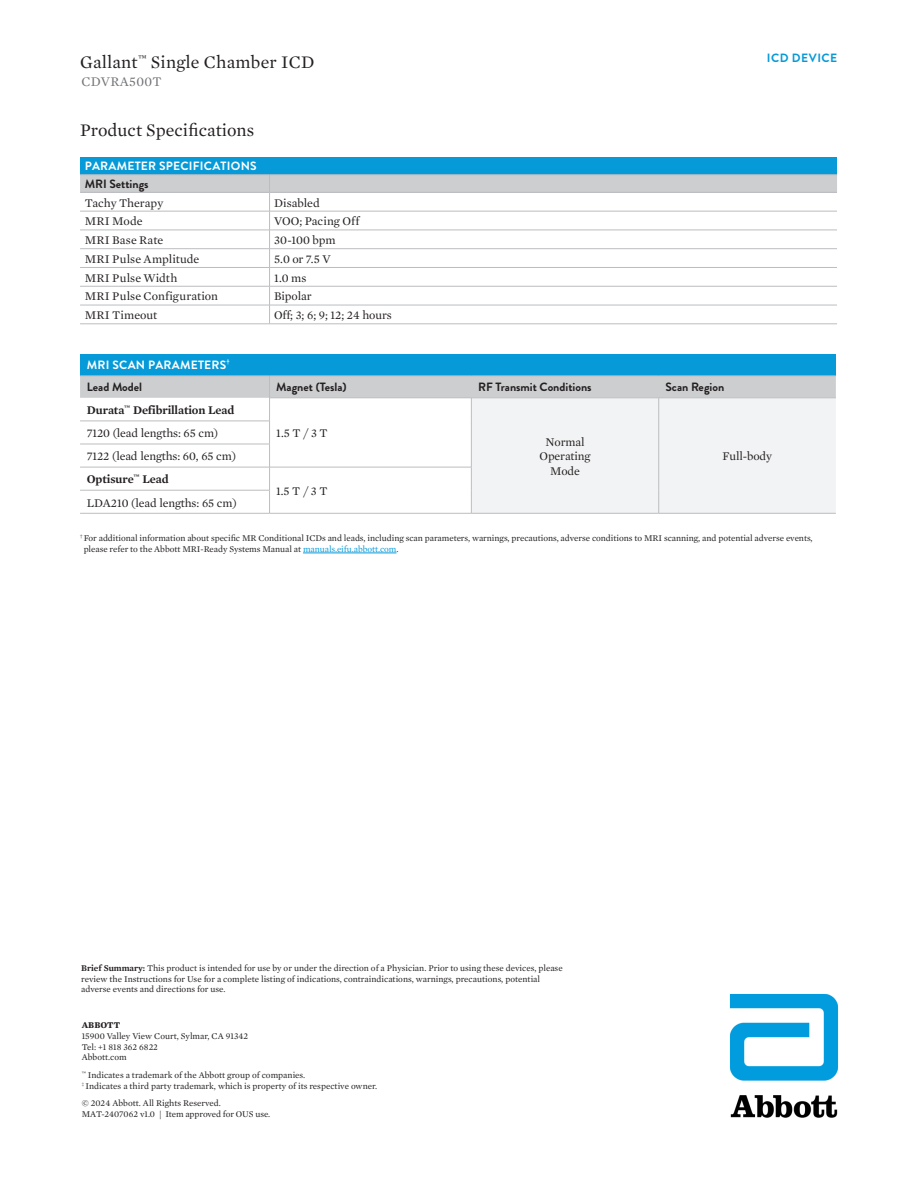
<style>
.page{position:relative;width:918px;height:1188px;background:#fff}
.page>*{position:absolute;margin:0;border:0;box-sizing:border-box;transform-origin:0 0}
.Product_Name_back{font:18px "Mercury Text G1";letter-spacing:.01em;color:#231f20}
.Descriptor_back{font:13.5px "Mercury Text G1";letter-spacing:.025em;color:#727477}
.Specifications{font:12px/14.4px "Mercury Text G1";letter-spacing:-.01em;color:#231f20;text-align:center}
.Table_Copy{font:12px "Mercury Text G1";letter-spacing:.005em;color:#231f20}
.t1{font:700 12px "Brandon Grotesque";color:#231f20}
.t2{font:700 12px "Brandon Grotesque";letter-spacing:.02em;color:#fff}
.specifications_bold{font:600 12px "Mercury Text G1";letter-spacing:-.01em;color:#231f20}
.t3{font:700 12px "Brandon Grotesque";letter-spacing:.04em;color:#069ad9}
.Indications_paragraph{font:9px/10.8px "Mercury Text G1";color:#231f20}
.t4{font:700 9px "Mercury Text G1";color:#231f20}
.t5{font:700 5.25px "Brandon Grotesque";color:#fff}
.s1{color:#069ad9}
.s2{font-weight:600}
</style>
<div class="page">
<img style="left:729px;top:993px;width:110px;height:125px">
<div style="left:80px;top:157px;width:757px;height:18px;background:#069ad9"></div>
<hr style="left:80px;top:324px;width:190px;height:1px;background:#bcbdc0">
<hr style="left:270px;top:324px;width:567px;height:1px;background:#bcbdc0">
<svg style="left:80px;top:176px;width:757px;height:148px"></svg>
<hr style="left:80px;top:175px;width:190px;height:1px;background:#bcbdc0">
<hr style="left:270px;top:175px;width:567px;height:1px;background:#bcbdc0">
<div style="left:80px;top:354px;width:756px;height:22px;background:#069ad9"></div>
<hr style="left:80px;top:513px;width:190px;height:1px;background:#bcbdc0">
<hr style="left:270px;top:513px;width:201px;height:1px;background:#bcbdc0">
<hr style="left:471px;top:513px;width:188px;height:1px;background:#bcbdc0">
<hr style="left:659px;top:513px;width:177px;height:1px;background:#bcbdc0">
<svg style="left:80px;top:377px;width:756px;height:136px"></svg>
<hr style="left:80px;top:376px;width:190px;height:1px;background:#bcbdc0">
<hr style="left:270px;top:376px;width:201px;height:1px;background:#bcbdc0">
<hr style="left:471px;top:376px;width:188px;height:1px;background:#bcbdc0">
<hr style="left:659px;top:376px;width:177px;height:1px;background:#bcbdc0">
<hr style="left:303px;top:553px;width:94px;height:1px;background:#069ad9">
<p class="Product_Name_back" style="left:80px;top:49px;width:236px">Gallant<sup>™</sup> Single Chamber ICD</p>
<p class="Descriptor_back" style="left:81px;top:72px;width:82px">CDVRA500T</p>
<h3 class="t3" style="left:767px;top:50px;width:72px">ICD DEVICE</h3>
<p class="Product_Name_back" style="left:80px;top:117px;width:176px">Product Specifications</p>
<p class="t2" style="left:85px;top:158px;width:173px">PARAMETER SPECIFICATIONS</p>
<p class="t1" style="left:85px;top:175px;width:65px">MRI Settings</p>
<p class="Table_Copy" style="left:85px;top:194px;width:80px">Tachy Therapy</p>
<p class="Table_Copy" style="left:274px;top:194px;width:47px">Disabled</p>
<p class="Table_Copy" style="left:85px;top:213px;width:59px">MRI Mode</p>
<p class="Table_Copy" style="left:274px;top:213px;width:87px">VOO; Pacing Off</p>
<p class="Table_Copy" style="left:85px;top:231px;width:80px">MRI Base Rate</p>
<p class="Table_Copy" style="left:274px;top:231px;width:63px">30-100 bpm</p>
<p class="Table_Copy" style="left:85px;top:250px;width:116px">MRI Pulse Amplitude</p>
<p class="Table_Copy" style="left:274px;top:250px;width:58px">5.0 or 7.5 V</p>
<p class="Table_Copy" style="left:85px;top:269px;width:94px">MRI Pulse Width</p>
<p class="Table_Copy" style="left:274px;top:269px;width:34px">1.0 ms</p>
<p class="Table_Copy" style="left:85px;top:288px;width:135px">MRI Pulse Configuration</p>
<p class="Specifications" style="left:274px;top:289px;width:39px">Bipolar</p>
<p class="Table_Copy" style="left:85px;top:307px;width:74px">MRI Timeout</p>
<p class="Specifications" style="left:274px;top:307px;width:119px">Off; 3; 6; 9; 12; 24 hours</p>
<p class="t2" style="left:87px;top:357px;width:141px">MRI SCAN PARAMETERS</p>
<p class="t5" style="left:226px;top:358px;width:5px">†</p>
<p class="t1" style="left:87px;top:379px;width:57px">Lead Model</p>
<p class="t1" style="left:276px;top:379px;width:72px">Magnet (Tesla)</p>
<p class="t1" style="left:478px;top:379px;width:115px">RF Transmit Conditions</p>
<p class="t1" style="left:665px;top:379px;width:60px">Scan Region</p>
<p class="specifications_bold" style="left:87px;top:401px;width:149px">Durata<sup>™</sup> Defibrillation Lead</p>
<p class="Specifications" style="left:276px;top:425px;width:53px">1.5 T / 3 T</p>
<p class="Specifications" style="left:540px;top:434px;width:52px">Normal<br>Operating</p>
<p class="Specifications" style="left:550px;top:463px;width:31px">Mode</p>
<p class="Specifications" style="left:87px;top:425px;width:133px">7120 (lead lengths: 65 cm)</p>
<p class="Specifications" style="left:87px;top:449px;width:151px">7122 (lead lengths: 60, 65 cm)</p>
<p class="specifications_bold" style="left:87px;top:471px;width:83px">Optisure<sup>™</sup> Lead</p>
<p class="Specifications" style="left:723px;top:449px;width:51px">Full-body</p>
<p class="Specifications" style="left:276px;top:483px;width:53px">1.5 T / 3 T</p>
<p class="Specifications" style="left:87px;top:495px;width:151px">LDA210 (lead lengths: 65 cm)</p>
<p class="Indications_paragraph" style="left:84px;top:532px;width:730px;text-indent:-4px"><sup>†</sup> For additional information about specific MR Conditional ICDs and leads, including scan parameters, warnings, precautions, adverse conditions to MRI scanning, and potential adverse events, please refer to the Abbott MRI-Ready Systems Manual at <span class="s1">manuals.eifu.abbott.com</span>.</p>
<p class="Indications_paragraph" style="left:81px;top:963px;width:483px"><span class="s2">Brief Summary:</span> This product is intended for use by or under the direction of a Physician. Prior to using these devices, please review the Instructions for Use for a complete listing of indications, contraindications, warnings, precautions, potential adverse events and directions for use.</p>
<p class="t4" style="left:82px;top:1018px;width:40px">ABBOTT</p>
<p class="Indications_paragraph" style="left:82px;top:1030px;width:168px">15900 Valley View Court, Sylmar, CA 91342</p>
<p class="Indications_paragraph" style="left:82px;top:1041px;width:78px">Tel: +1 818 362 6822</p>
<p class="Indications_paragraph" style="left:82px;top:1052px;width:46px">Abbott.com</p>
<p class="Indications_paragraph" style="left:82px;top:1069px;width:225px"><sup>™</sup> Indicates a trademark of the Abbott group of companies.</p>
<p class="Indications_paragraph" style="left:82px;top:1080px;width:297px"><sup>‡</sup> Indicates a third party trademark, which is property of its respective owner.</p>
<p class="Indications_paragraph" style="left:82px;top:1097px;width:190px">© 2024 Abbott. All Rights Reserved.<br>MAT-2407062 v1.0 | Item approved for OUS use.</p>
</div>
